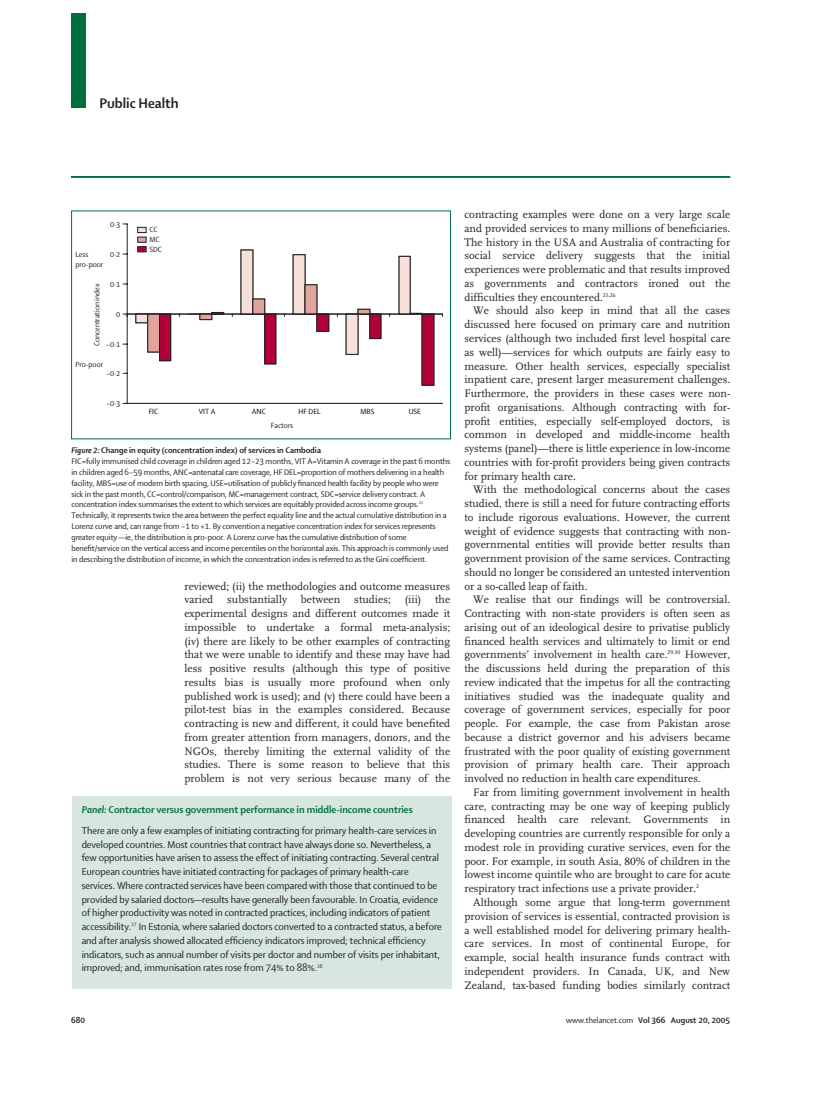
<style>
.page{position:relative;width:814px;height:1098px;background:#fff}
.page>*{position:absolute;margin:0;border:0;box-sizing:border-box;transform-origin:0 0}
.t1{font:15px "Shaker RB";color:#231f1f}
.t2{font:11.25px/13.8px "Scala LF";color:#231f1f;text-align:justify}
.t3{font:10.62px/13.8px "Shaker R";color:#231f1f}
.t4{font:10.62px "Shaker RB";color:#006f3b}
.t5{font:8.75px/11px "Shaker R";letter-spacing:-.005em;color:#231f1f}
.t6{font:8.75px "Shaker RB";color:#231f1f}
.t7{font:8.12px/10px "Shaker R";color:#231f1f}
.t8{font:8.12px "Shaker R";color:#1f0000}
.s1{font-family:"Shaker RBI"}
.s2{font-family:"Shaker R"}
</style>
<div class="page">
<div style="left:71px;top:14px;width:14px;height:94px;background:#006f3b"></div>
<hr style="left:71px;top:176px;width:659px;height:2px;background:#006f3b">
<div style="left:72px;top:796px;width:380px;height:192px;background:#d7e7df"></div>
<div style="left:136px;top:314px;width:12px;height:9px;background:#f6e0dc;border:1px solid #231f1f"></div>
<div style="left:147px;top:314px;width:13px;height:38px;background:#e0a49f;border:1px solid #231f1f"></div>
<div style="left:159px;top:314px;width:12px;height:47px;background:#b30038;border:1px solid #231f1f"></div>
<svg style="left:200px;top:315px;width:12px;height:5px"></svg>
<svg style="left:211px;top:312px;width:13px;height:2px"></svg>
<div style="left:264px;top:314px;width:12px;height:50px;background:#b30038;border:1px solid #231f1f"></div>
<div style="left:241px;top:250px;width:12px;height:64px;background:#f6e0dc"></div>
<div style="left:252px;top:299px;width:13px;height:15px;background:#e0a49f;border:1px solid #231f1f"></div>
<div style="left:316px;top:314px;width:13px;height:18px;background:#b30038;border:1px solid #231f1f"></div>
<div style="left:293px;top:254px;width:12px;height:60px;background:#f6e0dc;border:1px solid #231f1f"></div>
<div style="left:305px;top:284px;width:12px;height:30px;background:#e0a49f;border:1px solid #231f1f"></div>
<div style="left:346px;top:314px;width:12px;height:41px;background:#f6e0dc"></div>
<div style="left:369px;top:314px;width:12px;height:25px;background:#b30038;border:1px solid #231f1f"></div>
<svg style="left:358px;top:309px;width:12px;height:5px"></svg>
<div style="left:422px;top:314px;width:12px;height:71px;background:#b30038;border:1px solid #231f1f"></div>
<div style="left:399px;top:256px;width:11px;height:58px;background:#f6e0dc"></div>
<svg style="left:410px;top:313px;width:12px;height:1px"></svg>
<hr style="left:127px;top:224px;width:1px;height:179px;background:#231f1f">
<hr style="left:127px;top:403px;width:315px;height:1px;background:#231f1f">
<hr style="left:127px;top:314px;width:315px;height:1px;background:#231f1f">
<svg style="left:137px;top:227px;width:9px;height:6px"></svg>
<svg style="left:137px;top:237px;width:9px;height:6px"></svg>
<svg style="left:137px;top:246px;width:9px;height:6px"></svg>
<div style="left:71px;top:211px;width:380px;height:228px;border:1px solid #006f3b"></div>
<h1 class="t1" style="left:99px;top:97px;width:81px">Public Health</h1>
<p class="t7" style="left:110px;top:220px;width:12px">0·3</p>
<p class="t7" style="left:110px;top:250px;width:12px">0·2</p>
<p class="t7" style="left:75px;top:250px;width:29px">Less pro-poor</p>
<p class="t7" style="left:110px;top:280px;width:12px">0·1</p>
<p class="t7" style="left:93px;top:346px;width:64px;rotate:-90deg">Concentration index</p>
<p class="t7" style="left:116px;top:310px;width:6px">0</p>
<p class="t7" style="left:106px;top:340px;width:16px">–0·1</p>
<p class="t7" style="left:75px;top:360px;width:29px">Pro-poor</p>
<p class="t7" style="left:106px;top:369px;width:16px">–0·2</p>
<p class="t7" style="left:106px;top:399px;width:16px">–0·3</p>
<p class="t7" style="left:149px;top:225px;width:14px">CC<br>MC<br>SDC</p>
<p class="t8" style="left:149px;top:408px;width:11px">FIC</p>
<p class="t8" style="left:199px;top:408px;width:18px">VIT A</p>
<p class="t8" style="left:252px;top:408px;width:16px">ANC</p>
<p class="t8" style="left:298px;top:409px;width:24px">HF DEL</p>
<p class="t8" style="left:360px;top:408px;width:16px">MBS</p>
<p class="t8" style="left:409px;top:408px;width:14px">USE</p>
<p class="t7" style="left:271px;top:421px;width:24px">Factors</p>
<p class="t6" style="left:71px;top:446px;width:251px"><span class="s1">Figure 2:</span> Change in equity (concentration index) of services in Cambodia</p>
<p class="t5" style="left:71px;top:456px;width:380px">FIC=fully immunised child coverage in children aged 12–23 months, VIT A=Vitamin A coverage in the past 6 months in children aged 6–59 months, ANC=antenatal care coverage, HF DEL=proportion of mothers delivering in a health facility, MBS=use of modern birth spacing, USE=utilisation of publicly financed health facility by people who were sick in the past month, CC=control/comparison, MC=management contract, SDC=service delivery contract. A concentration index summarises the extent to which services are equitably provided across income groups.<sup>22<br></sup>Technically, it represents twice the area between the perfect equality line and the actual cumulative distribution in a Lorenz curve and, can range from –1 to +1. By convention a negative concentration index for services represents greater equity —ie, the distribution is pro-poor. A Lorenz curve has the cumulative distribution of some benefit/service on the vertical access and income percentiles on the horizontal axis. This approach is commonly used in describing the distribution of income, in which the concentration index is referred to as the Gini coefficient.</p>
<p class="t2" style="left:184px;top:579px;width:267px">reviewed; (ii) the methodologies and outcome measures varied substantially between studies; (iii) the experimental designs and different outcomes made it impossible to undertake a formal meta-analysis; (iv) there are likely to be other examples of contracting that we were unable to identify and these may have had less positive results (although this type of positive results bias is usually more profound when only published work is used); and (v) there could have been a pilot-test bias in the examples considered. Because contracting is new and different, it could have benefited from greater attention from managers, donors, and the NGOs, thereby limiting the external validity of the studies. There is some reason to believe that this problem is not very serious because many of the</p>
<p class="t4" style="left:82px;top:805px;width:332px"><span class="s1">Panel:</span> Contractor versus government performance in middle-income countries</p>
<p class="t3" style="left:82px;top:824px;width:361px">There are only a few examples of initiating contracting for primary health-care services in developed countries. Most countries that contract have always done so. Nevertheless, a few opportunities have arisen to assess the effect of initiating contracting. Several central European countries have initiated contracting for packages of primary health-care services. Where contracted services have been compared with those that continued to be provided by salaried doctors—results have generally been favourable. In Croatia, evidence of higher productivity was noted in contracted practices, including indicators of patient accessibility.<sup>27</sup> In Estonia, where salaried doctors converted to a contracted status, a before and after analysis showed allocated efficiency indicators improved; technical efficiency indicators, such as annual number of visits per doctor and number of visits per inhabitant, improved; and, immunisation rates rose from 74% to 88%.<sup>28</sup></p>
<p class="t2" style="left:464px;top:208px;width:267px">contracting examples were done on a very large scale and provided services to many millions of beneficiaries.<br>The history in the USA and Australia of contracting for social service delivery suggests that the initial experiences were problematic and that results improved as governments and contractors ironed out the difficulties they encountered.<sup>25,26</sup></p>
<p class="t2" style="left:464px;top:304px;width:267px;text-indent:9px">We should also keep in mind that all the cases discussed here focused on primary care and nutrition services (although two included first level hospital care as well)—services for which outputs are fairly easy to measure. Other health services, especially specialist inpatient care, present larger measurement challenges.<br>Furthermore, the providers in these cases were non&shy;profit organisations. Although contracting with for&shy;profit entities, especially self-employed doctors, is common in developed and middle-income health systems (panel)—there is little experience in low-income countries with for-profit providers being given contracts for primary health care.</p>
<p class="t2" style="left:464px;top:483px;width:267px;text-indent:9px">With the methodological concerns about the cases studied, there is still a need for future contracting efforts to include rigorous evaluations. However, the current weight of evidence suggests that contracting with non&shy;governmental entities will provide better results than government provision of the same services. Contracting should no longer be considered an untested intervention or a so-called leap of faith.</p>
<p class="t2" style="left:464px;top:593px;width:267px;text-indent:9px">We realise that our findings will be controversial.<br>Contracting with non-state providers is often seen as arising out of an ideological desire to privatise publicly financed health services and ultimately to limit or end governments’ involvement in health care.<sup>29,30</sup> However, the discussions held during the preparation of this review indicated that the impetus for all the contracting initiatives studied was the inadequate quality and coverage of government services, especially for poor people. For example, the case from Pakistan arose because a district governor and his advisers became frustrated with the poor quality of existing government provision of primary health care. Their approach involved no reduction in health care expenditures.</p>
<p class="t2" style="left:464px;top:786px;width:267px;text-indent:9px">Far from limiting government involvement in health care, contracting may be one way of keeping publicly financed health care relevant. Governments in developing countries are currently responsible for only a modest role in providing curative services, even for the poor. For example, in south Asia, 80% of children in the lowest income quintile who are brought to care for acute respiratory tract infections use a private provider.<sup>2</sup></p>
<p class="t2" style="left:464px;top:896px;width:267px;text-indent:9px">Although some argue that long-term government provision of services is essential, contracted provision is a well established model for delivering primary health&shy;care services. In most of continental Europe, for example, social health insurance funds contract with independent providers. In Canada, UK, and New Zealand, tax-based funding bodies similarly contract</p>
<p class="t6" style="left:71px;top:1016px;width:15px">680</p>
<p class="t6" style="left:566px;top:1016px;width:166px"><span class="s2">www.thelancet.com</span> Vol 366 August 20, 2005</p>
</div>
